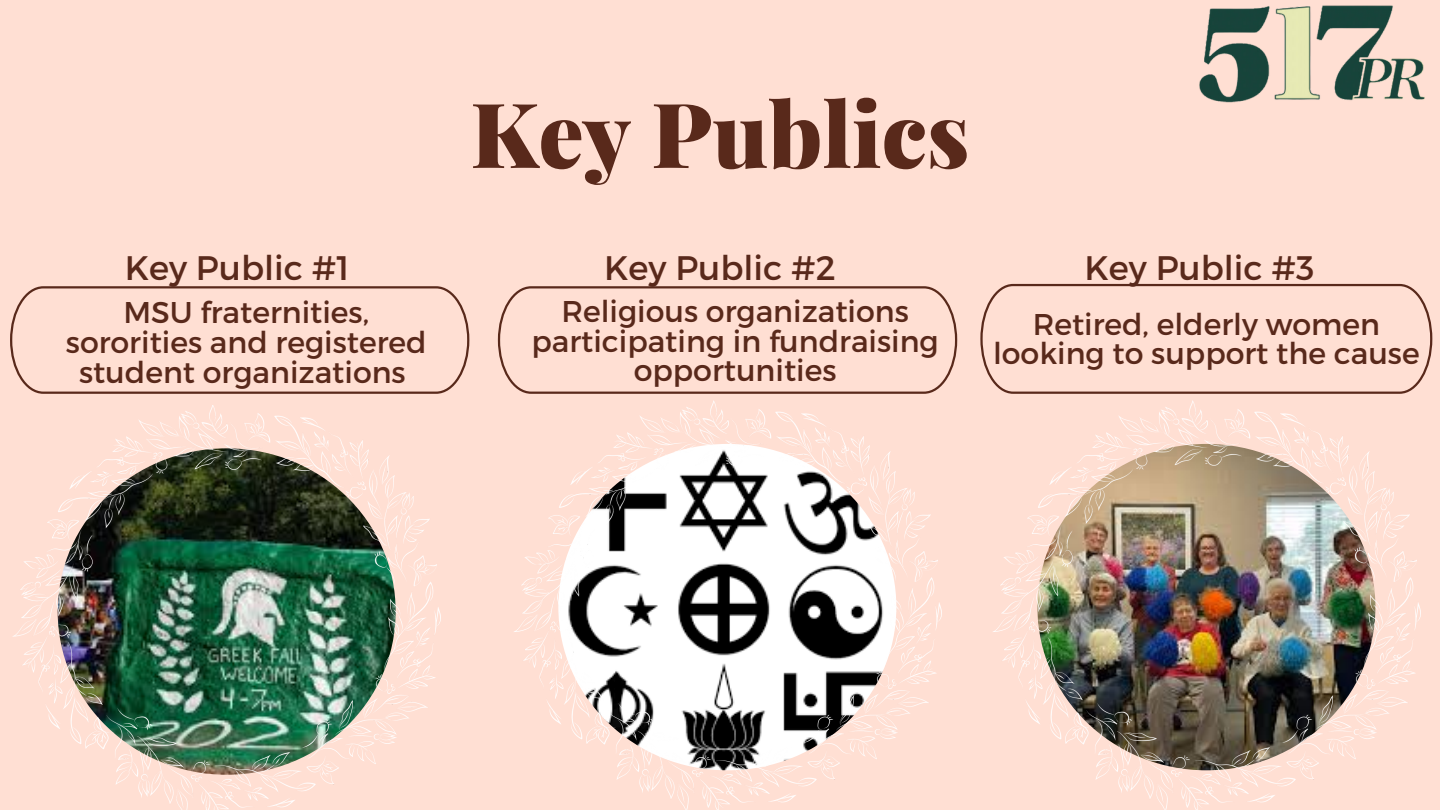
<style>
.page{position:relative;width:1440px;height:810px;background:#ffdfd3}
.page>*{position:absolute;margin:0;border:0;box-sizing:border-box;transform-origin:0 0}
.t1{font:900 90px "Playfair Display";color:#59291b}
.t2{font:34px "Montserrat";color:#59291b}
.t3{font:30px/29.2px "Montserrat";color:#59291b;text-align:center}
</style>
<div class="page">
<svg style="left:10px;top:286px;width:459px;height:107px"></svg>
<svg style="left:498px;top:286px;width:459px;height:107px"></svg>
<svg style="left:980px;top:284px;width:452px;height:110px"></svg>
<img style="left:13px;top:405px;width:428px;height:405px">
<img style="left:993px;top:401px;width:428px;height:409px">
<img style="left:514px;top:401px;width:428px;height:409px">
<img style="left:1199px;top:5px;width:226px;height:98px">
<h2 class="t2" style="left:125px;top:246px;width:226px">Key Public #1</h2>
<p class="t3" style="left:66px;top:296px;width:362px;line-height:30px">MSU fraternities, sororities and registered student organizations</p>
<p class="t1" style="left:471px;top:71px;width:500px">Key Publics</p>
<p class="t2" style="left:604px;top:246px;width:233px">Key Public #2</p>
<p class="t3" style="left:531px;top:296px;width:409px">Religious organizations participating in fundraising opportunities</p>
<h1 class="t2" style="left:1084px;top:246px;width:232px">Key Public #3</h1>
<p class="t3" style="left:993px;top:308px;width:428px">Retired, elderly women looking to support the cause</p>
</div>
